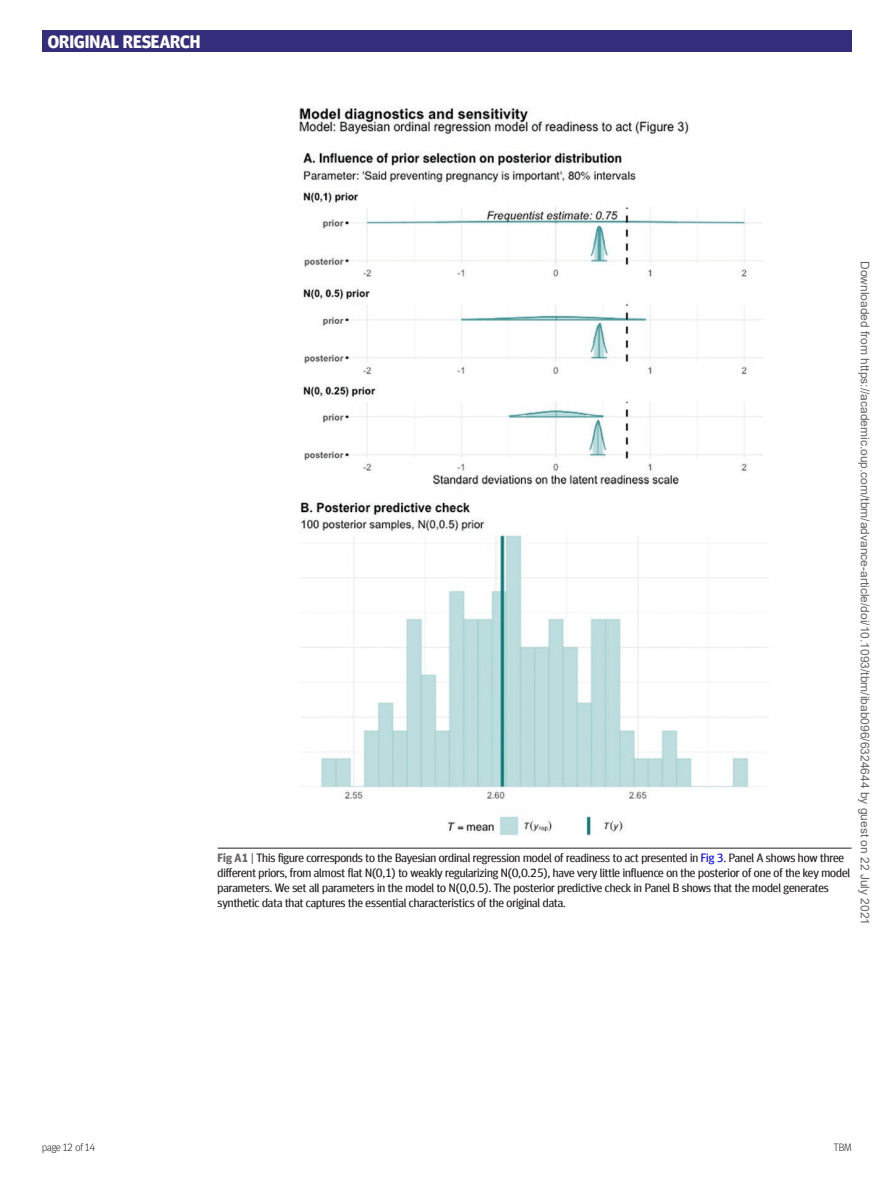
<style>
.page{position:relative;width:894px;height:1186px;background:#fff}
.page>*{position:absolute;margin:0;border:0;box-sizing:border-box;transform-origin:0 0}
.t1{font:700 18px "Meta Headline Offc";color:#fff}
.t2{font:12px/15px "Meta Headline Offc";color:#231f20}
.t3{font:12px "Arial";color:#666}
.t4{font:300 10.5px "Meta Headline Offc";color:#231f20}
.s1{font-weight:700;color:#6b6a68}
.s2{color:#6b6a68}
.s3{color:#00f}
</style>
<div class="page">
<div style="left:42px;top:30px;width:809px;height:21px;background:#332d7b"></div>
<hr style="left:217px;top:848px;width:634px;height:1px;background:#231f20">
<img style="left:299px;top:108px;width:470px;height:727px">
<h1 class="t1" style="left:48px;top:31px;width:154px">ORIGINAL RESEARCH</h1>
<p class="t2" style="left:217px;top:850px;width:633px"><span class="s1">Fig A1</span> <span class="s2">|</span> This figure corresponds to the Bayesian ordinal regression model of readiness to act presented in <span class="s3">Fig 3</span>. Panel A shows how three different priors, from almost flat N(0,1) to weakly regularizing N(0,0.25), have very little influence on the posterior of one of the key model parameters. We set all parameters in the model to N(0,0.5). The posterior predictive check in Panel B shows that the model generates synthetic data that captures the essential characteristics of the original data.</p>
<p class="t3" style="left:869px;top:261px;width:666px;rotate:90deg">Downloaded from https://academic.oup.com/tbm/advance-article/doi/10.1093/tbm/ibab096/6324644 by guest on 22 July 2021</p>
<p class="t4" style="left:42px;top:1141px;width:54px">page 12 of 14</p>
<p class="t4" style="left:833px;top:1141px;width:19px">TBM</p>
</div>
